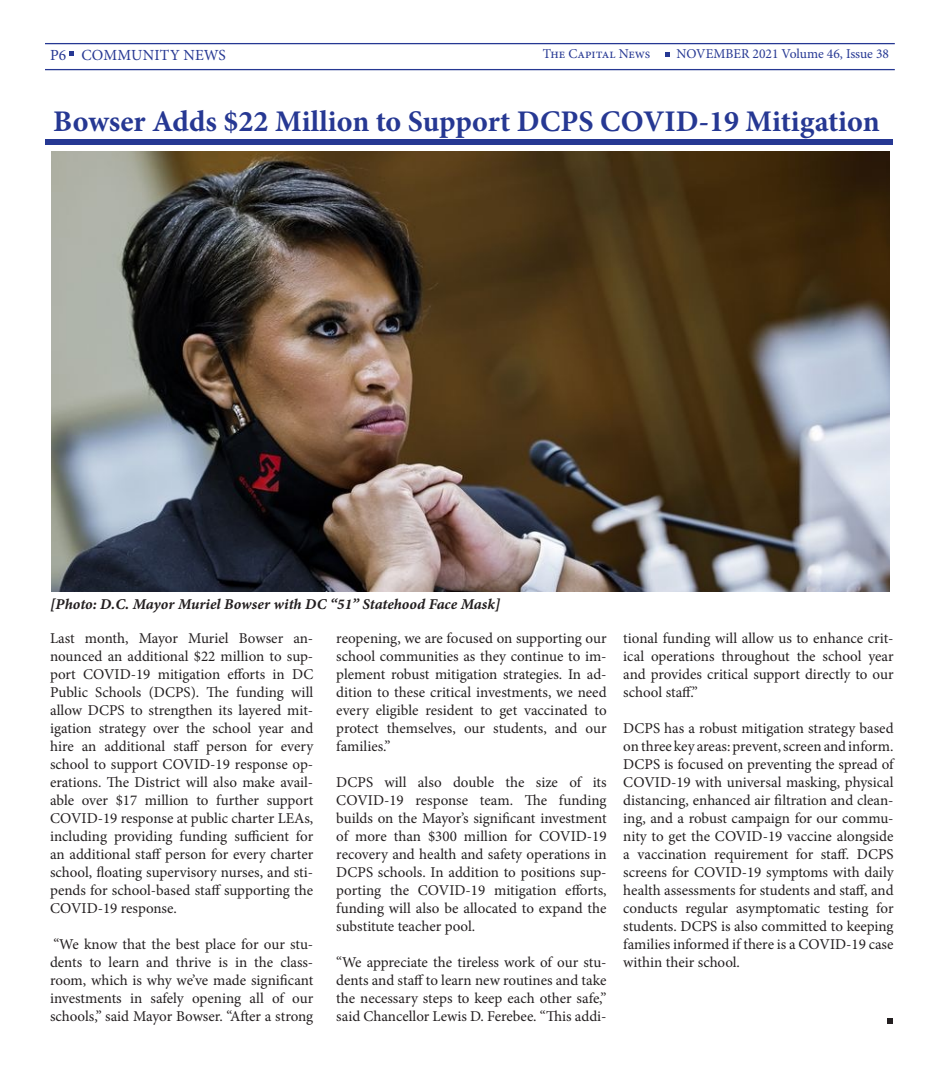
<style>
.page{position:relative;width:940px;height:1076px;background:#fff}
.page>*{position:absolute;margin:0;border:0;box-sizing:border-box;transform-origin:0 0}
.t1{font:700 30px "Minion Pro";color:#263893}
.t2{font:15.5px "Minion Pro";letter-spacing:.01em;color:#263893}
.t3{font:15px/18px "Minion Pro";color:#231f20;text-align:justify}
.t4{font:15px "Minion Pro Bold It Capt";letter-spacing:-.005em;color:#231f20}
.t5{font:13.5px "Minion Pro";color:#263893}
</style>
<div class="page">
<hr style="left:45px;top:43px;width:849px;height:1px;background:#263893">
<hr style="left:45px;top:69px;width:849px;height:1px;background:#263893">
<svg style="left:70px;top:51px;width:4px;height:5px"></svg>
<svg style="left:665px;top:52px;width:5px;height:5px"></svg>
<div style="left:45px;top:139px;width:847px;height:5px;background:#263893"></div>
<svg style="left:887px;top:1019px;width:5px;height:5px"></svg>
<img style="left:52px;top:151px;width:838px;height:441px">
<p class="t2" style="left:50px;top:44px;width:177px">P6 COMMUNITY NEWS</p>
<p class="t5" style="left:543px;top:45px;width:109px">The Capital News</p>
<p class="t5" style="left:676px;top:45px;width:214px">NOVEMBER 2021 Volume 46, Issue 38</p>
<p class="t1" style="left:53px;top:100px;width:828px">Bowser Adds $22 Million to Support DCPS COVID-19 Mitigation</p>
<p class="t4" style="left:50px;top:593px;width:452px">[Photo: D.C. Mayor Muriel Bowser with DC “51” Statehood Face Mask]</p>
<p class="t3" style="left:50px;top:629px;width:265px">Last month, Mayor Muriel Bowser an&shy;nounced an additional $22 million to sup&shy;port COVID-19 mitigation efforts in DC Public Schools (DCPS). The funding will allow DCPS to strengthen its layered mit&shy;igation strategy over the school year and hire an additional staff person for every school to support COVID-19 response op&shy;erations. The District will also make avail&shy;able over $17 million to further support COVID-19 response at public charter LEAs, including providing funding sufficient for an additional staff person for every charter school, floating supervisory nurses, and sti&shy;pends for school-based staff supporting the COVID-19 response.</p>
<p class="t3" style="left:50px;top:935px;width:265px">“We know that the best place for our stu&shy;dents to learn and thrive is in the class&shy;room, which is why we’ve made significant investments in safely opening all of our schools,” said Mayor Bowser. “After a strong</p>
<p class="t3" style="left:336px;top:629px;width:272px">reopening, we are focused on supporting our school communities as they continue to im&shy;plement robust mitigation strategies. In ad&shy;dition to these critical investments, we need every eligible resident to get vaccinated to protect themselves, our students, and our families.”</p>
<p class="t3" style="left:336px;top:773px;width:272px">DCPS will also double the size of its COVID-19 response team. The funding builds on the Mayor’s significant investment of more than $300 million for COVID-19 recovery and health and safety operations in DCPS schools. In addition to positions sup&shy;porting the COVID-19 mitigation efforts, funding will also be allocated to expand the substitute teacher pool.</p>
<p class="t3" style="left:336px;top:953px;width:272px">“We appreciate the tireless work of our stu&shy;dents and staff to learn new routines and take the necessary steps to keep each other safe,” said Chancellor Lewis D. Ferebee. “This addi-</p>
<p class="t3" style="left:623px;top:629px;width:272px">tional funding will allow us to enhance crit&shy;ical operations throughout the school year and provides critical support directly to our school staff.”</p>
<p class="t3" style="left:623px;top:719px;width:273px">DCPS has a robust mitigation strategy based on three key areas: prevent, screen and inform.<br>DCPS is focused on preventing the spread of COVID-19 with universal masking, physical distancing, enhanced air filtration and clean&shy;ing, and a robust campaign for our commu&shy;nity to get the COVID-19 vaccine alongside a vaccination requirement for staff. DCPS screens for COVID-19 symptoms with daily health assessments for students and staff, and conducts regular asymptomatic testing for students. DCPS is also committed to keeping families informed if there is a COVID-19 case within their school.</p>
</div>
